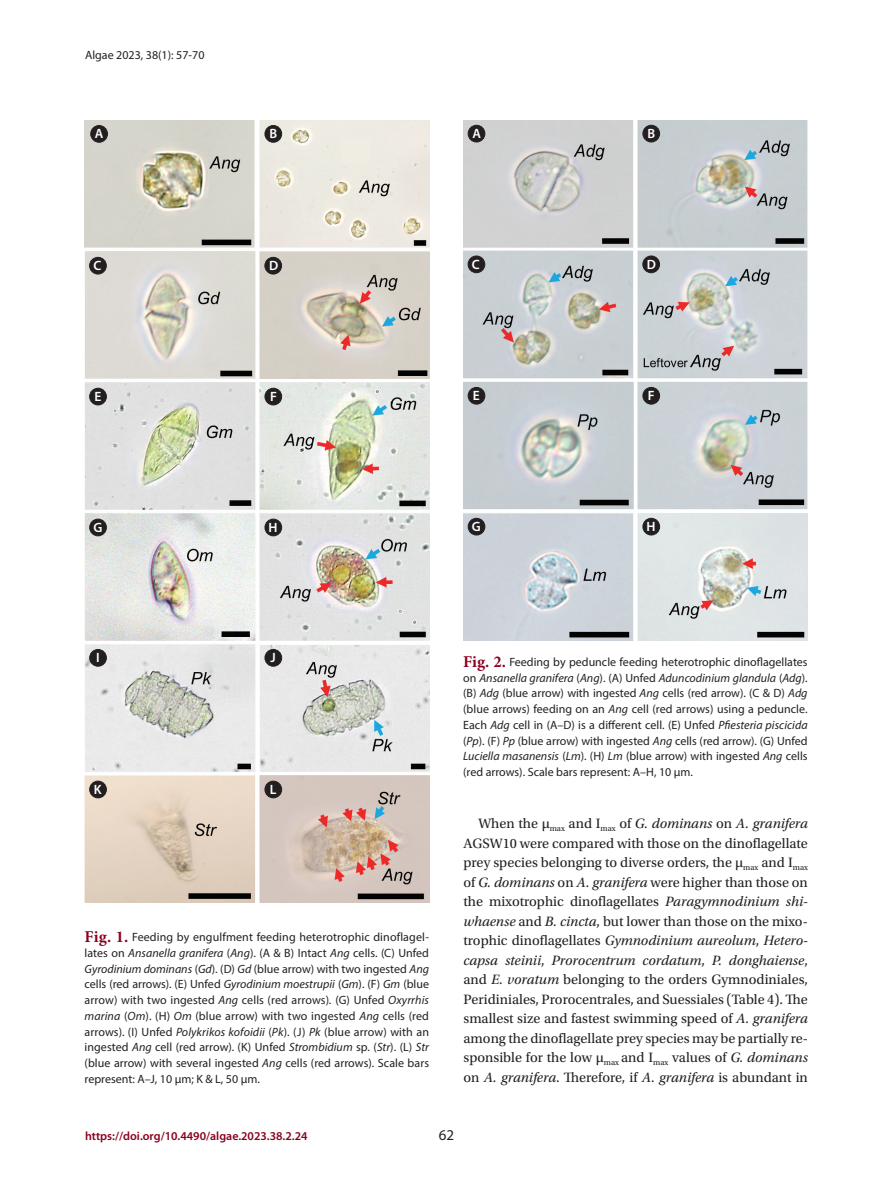
<style>
.page{position:relative;width:893px;height:1191px;background:#fff}
.page>*{position:absolute;margin:0;border:0;box-sizing:border-box;transform-origin:0 0}
.t1{font:15px "Myriad Pro";color:#231f20}
.본문내용_공통{font:14.25px/19.5px "Utopia Std";color:#231f20;text-align:justify}
.t2{font:600 13.5px "Myriad Pro";color:#fff}
.테이블_이미지_캡션{font:12px/15.8px "Myriad Pro";color:#231f20;text-align:justify}
.t3{font:600 12px "Myriad Pro";color:#8a011f}
.s1{font-family:"Minion Pro";font-weight:700;font-size:16.5px;color:#8a011f}
.s2{font-style:italic}
</style>
<div class="page">
<img style="left:85px;top:121px;width:344px;height:781px">
<div style="left:91px;top:125px;width:16px;height:17px;background:#231f20;border-radius:50%"></div>
<div style="left:91px;top:125px;width:17px;height:17px;border:1px solid #231f20;border-radius:50%"></div>
<div style="left:90px;top:257px;width:16px;height:17px;background:#231f20;border-radius:50%"></div>
<div style="left:90px;top:257px;width:16px;height:17px;border:1px solid #231f20;border-radius:50%"></div>
<div style="left:265px;top:257px;width:17px;height:17px;background:#231f20;border-radius:50%"></div>
<div style="left:265px;top:257px;width:17px;height:17px;border:1px solid #231f20;border-radius:50%"></div>
<div style="left:265px;top:125px;width:17px;height:17px;background:#231f20;border-radius:50%"></div>
<div style="left:265px;top:125px;width:17px;height:17px;border:1px solid #231f20;border-radius:50%"></div>
<div style="left:90px;top:388px;width:16px;height:17px;background:#231f20;border-radius:50%"></div>
<div style="left:90px;top:388px;width:17px;height:17px;border:1px solid #231f20;border-radius:50%"></div>
<div style="left:90px;top:519px;width:16px;height:17px;background:#231f20;border-radius:50%"></div>
<div style="left:90px;top:519px;width:17px;height:17px;border:1px solid #231f20;border-radius:50%"></div>
<div style="left:265px;top:388px;width:17px;height:17px;background:#231f20;border-radius:50%"></div>
<div style="left:265px;top:388px;width:17px;height:17px;border:1px solid #231f20;border-radius:50%"></div>
<div style="left:265px;top:519px;width:17px;height:17px;background:#231f20;border-radius:50%"></div>
<div style="left:265px;top:519px;width:17px;height:17px;border:1px solid #231f20;border-radius:50%"></div>
<div style="left:90px;top:649px;width:16px;height:17px;background:#231f20;border-radius:50%"></div>
<div style="left:90px;top:649px;width:17px;height:17px;border:1px solid #231f20;border-radius:50%"></div>
<div style="left:265px;top:781px;width:17px;height:17px;background:#231f20;border-radius:50%"></div>
<div style="left:265px;top:781px;width:17px;height:17px;border:1px solid #231f20;border-radius:50%"></div>
<div style="left:265px;top:649px;width:17px;height:17px;background:#231f20;border-radius:50%"></div>
<div style="left:265px;top:649px;width:17px;height:17px;border:1px solid #231f20;border-radius:50%"></div>
<div style="left:90px;top:781px;width:16px;height:17px;background:#231f20;border-radius:50%"></div>
<div style="left:90px;top:781px;width:17px;height:17px;border:1px solid #231f20;border-radius:50%"></div>
<img style="left:463px;top:121px;width:345px;height:519px">
<div style="left:468px;top:125px;width:17px;height:17px;background:#231f20;border-radius:50%"></div>
<div style="left:468px;top:125px;width:17px;height:17px;border:1px solid #231f20;border-radius:50%"></div>
<div style="left:468px;top:256px;width:17px;height:17px;background:#231f20;border-radius:50%"></div>
<div style="left:468px;top:256px;width:17px;height:17px;border:1px solid #231f20;border-radius:50%"></div>
<div style="left:643px;top:256px;width:16px;height:17px;background:#231f20;border-radius:50%"></div>
<div style="left:643px;top:256px;width:17px;height:17px;border:1px solid #231f20;border-radius:50%"></div>
<div style="left:643px;top:125px;width:17px;height:17px;background:#231f20;border-radius:50%"></div>
<div style="left:643px;top:125px;width:17px;height:17px;border:1px solid #231f20;border-radius:50%"></div>
<div style="left:468px;top:387px;width:17px;height:17px;background:#231f20;border-radius:50%"></div>
<div style="left:468px;top:387px;width:17px;height:17px;border:1px solid #231f20;border-radius:50%"></div>
<div style="left:468px;top:518px;width:17px;height:17px;background:#231f20;border-radius:50%"></div>
<div style="left:468px;top:518px;width:17px;height:17px;border:1px solid #231f20;border-radius:50%"></div>
<div style="left:643px;top:387px;width:17px;height:17px;background:#231f20;border-radius:50%"></div>
<div style="left:643px;top:387px;width:17px;height:17px;border:1px solid #231f20;border-radius:50%"></div>
<div style="left:643px;top:518px;width:17px;height:17px;background:#231f20;border-radius:50%"></div>
<div style="left:643px;top:518px;width:17px;height:17px;border:1px solid #231f20;border-radius:50%"></div>
<p class="테이블_이미지_캡션" style="left:85px;top:47px;width:121px">Algae 2023, 38(1): 57-70</p>
<p class="t2" style="left:95px;top:125px;width:10px">A</p>
<p class="t2" style="left:270px;top:125px;width:9px">B</p>
<p class="t2" style="left:472px;top:125px;width:10px">A</p>
<p class="t2" style="left:648px;top:125px;width:9px">B</p>
<p class="t2" style="left:93px;top:257px;width:9px">C</p>
<p class="t2" style="left:269px;top:257px;width:11px">D</p>
<p class="t2" style="left:472px;top:256px;width:9px">C</p>
<p class="t2" style="left:647px;top:256px;width:11px">D</p>
<p class="t2" style="left:94px;top:388px;width:8px">E</p>
<p class="t2" style="left:270px;top:388px;width:8px">F</p>
<p class="t2" style="left:473px;top:387px;width:8px">E</p>
<p class="t2" style="left:648px;top:387px;width:8px">F</p>
<p class="t2" style="left:93px;top:519px;width:10px">G</p>
<p class="t2" style="left:269px;top:519px;width:11px">H</p>
<p class="t2" style="left:472px;top:518px;width:10px">G</p>
<p class="t2" style="left:647px;top:518px;width:11px">H</p>
<p class="t2" style="left:96px;top:649px;width:5px">I</p>
<p class="t2" style="left:94px;top:780px;width:9px">K</p>
<p class="t2" style="left:271px;top:649px;width:7px">J</p>
<p class="t2" style="left:270px;top:780px;width:8px">L</p>
<p class="테이블_이미지_캡션" style="left:85px;top:929px;width:346px"><span class="s1">Fig. 1.</span> Feeding by engulfment feeding heterotrophic dinoflagel&shy;lates on <span class="s2">Ansanella granifera</span> (<span class="s2">Ang</span>). (A &amp; B) Intact <span class="s2">Ang</span> cells. (C) Unfed <span class="s2">Gyrodinium dominans</span> (<span class="s2">Gd</span>). (D) <span class="s2">Gd</span> (blue arrow) with two ingested <span class="s2">Ang </span>cells (red arrows)<span class="s2">.</span> (E) Unfed <span class="s2">Gyrodinium moestrupii</span> (<span class="s2">Gm</span>). (F) <span class="s2">Gm</span> (blue arrow) with two ingested <span class="s2">Ang</span> cells (red arrows)<span class="s2">.</span> (G) Unfed <span class="s2">Oxyrrhis marina</span> (<span class="s2">Om</span>). (H) <span class="s2">Om</span> (blue arrow) with two ingested <span class="s2">Ang</span> cells (red arrows)<span class="s2">.</span> (I) Unfed <span class="s2">Polykrikos kofoidii</span> (<span class="s2">Pk</span>). (J) <span class="s2">Pk</span> (blue arrow) with an ingested <span class="s2">Ang</span> cell (red arrow)<span class="s2">.</span> (K) Unfed <span class="s2">Strombidium</span> sp. (<span class="s2">Str</span>). (L) <span class="s2">Str </span>(blue arrow) with several ingested <span class="s2">Ang</span> cells (red arrows). Scale bars represent: A–J, 10 µm; K &amp; L, 50 µm.</p>
<p class="테이블_이미지_캡션" style="left:463px;top:654px;width:346px"><span class="s1">Fig. 2.</span> Feeding by peduncle feeding heterotrophic dinoflagellates on <span class="s2">Ansanella granifera</span> (<span class="s2">Ang</span>). (A) Unfed <span class="s2">Aduncodinium glandula</span> (<span class="s2">Adg</span>). (B) <span class="s2">Adg</span> (blue arrow) with ingested <span class="s2">Ang</span> cells (red arrow). (C &amp; D) <span class="s2">Adg </span>(blue arrows) feeding on an <span class="s2">Ang</span> cell (red arrows) using a peduncle.<br>Each <span class="s2">Adg</span> cell in (A–D) is a different cell. (E) Unfed <span class="s2">Pfiesteria piscicida </span>(<span class="s2">Pp</span>). (F) <span class="s2">Pp</span> (blue arrow) with ingested <span class="s2">Ang</span> cells (red arrow). (G) Unfed <span class="s2">Luciella masanensis</span> (<span class="s2">Lm</span>). (H) <span class="s2">Lm</span> (blue arrow) with ingested <span class="s2">Ang</span> cells (red arrows). Scale bars represent: A–H, 10 µm.</p>
<p class="본문내용_공통" style="left:463px;top:814px;width:346px;text-indent:15px">When the µ<sub>max</sub> and I<sub>max</sub> of <span class="s2">G. dominans</span> on <span class="s2">A. granifera </span>AGSW10 were compared with those on the dinoflagellate prey species belonging to diverse orders, the µ<sub>max</sub> and I<sub>max </sub>of <span class="s2">G. dominans</span> on <span class="s2">A. granifera</span> were higher than those on the mixotrophic dinoflagellates <span class="s2">Paragymnodinium shi&shy;whaense</span> and <span class="s2">B. cincta</span>, but lower than those on the mixo&shy;trophic dinoflagellates <span class="s2">Gymnodinium aureolum</span>, <span class="s2">Hetero&shy;capsa steinii</span>, <span class="s2">Prorocentrum cordatum</span>, <span class="s2">P. donghaiense</span>, and <span class="s2">E. voratum</span> belonging to the orders Gymnodiniales, Peridiniales, Prorocentrales, and Suessiales (Table 4). The smallest size and fastest swimming speed of <span class="s2">A. granifera </span>among the dinoflagellate prey species may be partially re&shy;sponsible for the low µ<sub>max</sub> and I<sub>max</sub> values of <span class="s2">G. dominans </span>on <span class="s2">A. granifera</span>. Therefore, if <span class="s2">A. granifera</span> is abundant in</p>
<p class="t3" style="left:85px;top:1128px;width:224px">https://doi.org/10.4490/algae.2023.38.2.24</p>
<p class="t1" style="left:439px;top:1125px;width:17px">62</p>
</div>
